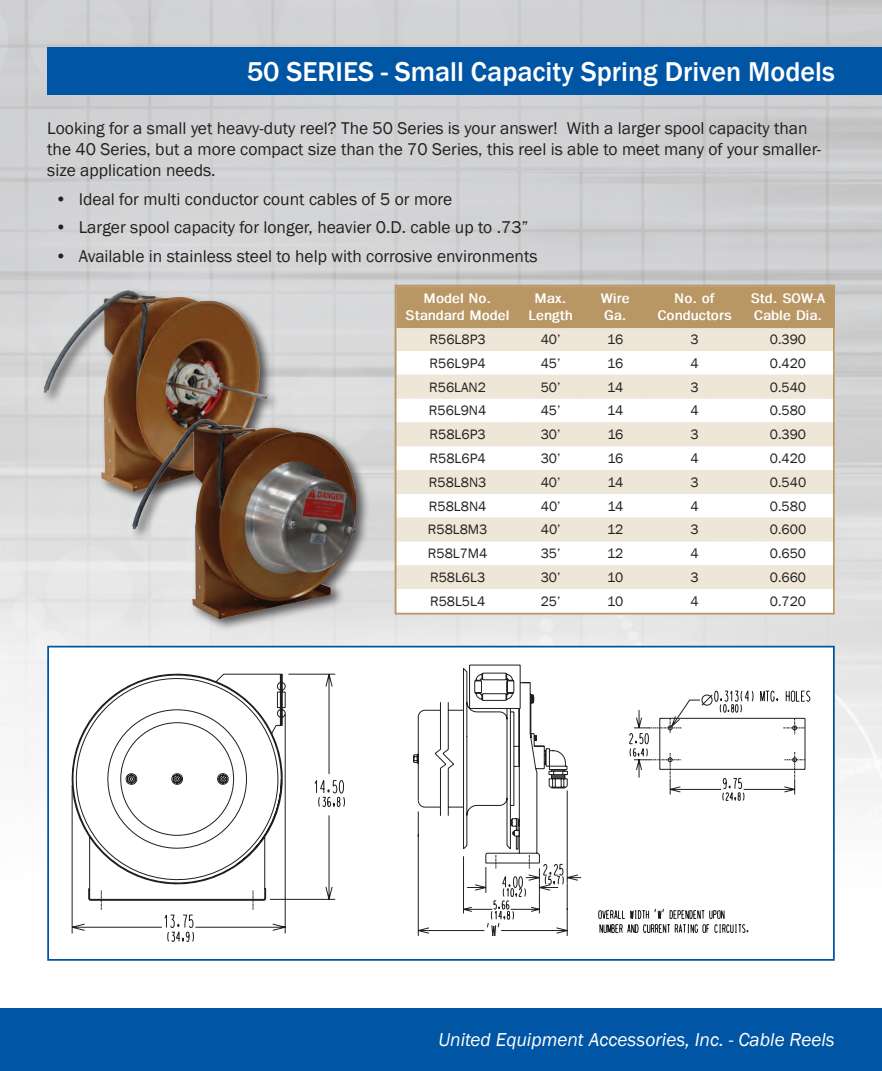
<style>
.page{position:relative;width:882px;height:1071px;background:#fff}
.page>*{position:absolute;margin:0;border:0;box-sizing:border-box;transform-origin:0 0}
.t1{font:500 28px "Franklin Gothic";color:#fff}
.t2{font:italic 19.25px "Franklin Gothic";color:#fff}
.t3{font:17.5px/21px "Franklin Gothic";color:#231f20}
.t4{font:14px "Franklin Gothic";color:#231f20}
.t5{font:700 14px/16.8px "Franklin Gothic";color:#fff}
</style>
<div class="page">
<img style="left:0;top:0;width:882px;height:803px">
<div style="left:0;top:1008px;width:882px;height:63px;background:#0155a5"></div>
<div style="left:47px;top:646px;width:788px;height:315px;background:#fff;border:2px solid #0155a5"></div>
<div style="left:47px;top:47px;width:835px;height:47px;background:#0155a5"></div>
<div style="left:398px;top:288px;width:434px;height:38px;background:#b99765"></div>
<div style="left:398px;top:328px;width:434px;height:23px;background:#eee6d7"></div>
<svg style="left:398px;top:351px;width:434px;height:261px"></svg>
<hr style="left:396px;top:326px;width:123px;height:2px;background:#b99765">
<hr style="left:519px;top:326px;width:64px;height:2px;background:#b99765">
<hr style="left:583px;top:326px;width:65px;height:2px;background:#b99765">
<hr style="left:648px;top:326px;width:93px;height:2px;background:#b99765">
<hr style="left:741px;top:326px;width:94px;height:2px;background:#b99765">
<div style="left:395px;top:285px;width:440px;height:330px;border:2px solid #b99765"></div>
<div style="left:41px;top:288px;width:239px;height:217px;background:#231f20;opacity:.75"></div>
<img style="left:44px;top:291px;width:223px;height:200px">
<div style="left:130px;top:416px;width:240px;height:216px;background:#231f20;opacity:.75"></div>
<img style="left:133px;top:420px;width:223px;height:198px">
<svg style="left:598px;top:909px;width:150px;height:25px"></svg>
<svg style="left:629px;top:690px;width:181px;height:111px"></svg>
<svg style="left:72px;top:673px;width:273px;height:269px"></svg>
<svg style="left:463px;top:665px;width:72px;height:37px"></svg>
<svg style="left:413px;top:702px;width:169px;height:234px"></svg>
<p class="t1" style="left:247px;top:55px;width:590px">50 SERIES - Small Capacity Spring Driven Models</p>
<p class="t3" style="left:47px;top:118px;width:776px">Looking for a small yet heavy-duty reel? The 50 Series is your answer! With a larger spool capacity than the 40 Series, but a more compact size than the 70 Series, this reel is able to meet many of your smaller&shy;size application needs.</p>
<p class="t3" style="left:55px;top:189px;width:399px">• Ideal for multi conductor count cables of 5 or more</p>
<p class="t3" style="left:55px;top:218px;width:475px">• Larger spool capacity for longer, heavier 0.D. cable up to .73”</p>
<p class="t3" style="left:55px;top:246px;width:484px">• Available in stainless steel to help with corrosive environments</p>
<p class="t5" style="left:424px;top:290px;width:69px">Model No.</p>
<p class="t5" style="left:406px;top:307px;width:106px">Standard Model</p>
<p class="t5" style="left:529px;top:290px;width:46px;text-align:center">Max.<br>Length</p>
<p class="t5" style="left:601px;top:290px;width:30px">Wire<br>Ga.</p>
<p class="t5" style="left:675px;top:290px;width:42px">No. of</p>
<p class="t5" style="left:657px;top:307px;width:76px">Conductors</p>
<p class="t5" style="left:751px;top:290px;width:76px">Std. SOW-A<br>Cable Dia.</p>
<p class="t4" style="left:430px;top:331px;width:58px">R56L8P3</p>
<p class="t4" style="left:541px;top:331px;width:21px">40’</p>
<p class="t4" style="left:607px;top:331px;width:17px">16</p>
<p class="t4" style="left:691px;top:331px;width:10px">3</p>
<p class="t4" style="left:770px;top:331px;width:38px">0.390</p>
<p class="t4" style="left:430px;top:354px;width:58px">R56L9P4</p>
<p class="t4" style="left:541px;top:354px;width:21px">45’</p>
<p class="t4" style="left:607px;top:354px;width:17px">16</p>
<p class="t4" style="left:691px;top:354px;width:10px">4</p>
<p class="t4" style="left:770px;top:354px;width:38px">0.420</p>
<p class="t4" style="left:429px;top:378px;width:58px">R56LAN2</p>
<p class="t4" style="left:541px;top:378px;width:21px">50’</p>
<p class="t4" style="left:607px;top:378px;width:17px">14</p>
<p class="t4" style="left:691px;top:378px;width:10px">3</p>
<p class="t4" style="left:770px;top:378px;width:38px">0.540</p>
<p class="t4" style="left:429px;top:402px;width:59px">R56L9N4</p>
<p class="t4" style="left:541px;top:402px;width:21px">45’</p>
<p class="t4" style="left:607px;top:402px;width:17px">14</p>
<p class="t4" style="left:691px;top:402px;width:10px">4</p>
<p class="t4" style="left:770px;top:402px;width:38px">0.580</p>
<p class="t4" style="left:430px;top:426px;width:58px">R58L6P3</p>
<p class="t4" style="left:541px;top:426px;width:21px">30’</p>
<p class="t4" style="left:607px;top:426px;width:17px">16</p>
<p class="t4" style="left:691px;top:426px;width:10px">3</p>
<p class="t4" style="left:770px;top:426px;width:38px">0.390</p>
<p class="t4" style="left:430px;top:450px;width:58px">R58L6P4</p>
<p class="t4" style="left:541px;top:450px;width:21px">30’</p>
<p class="t4" style="left:607px;top:450px;width:17px">16</p>
<p class="t4" style="left:691px;top:450px;width:10px">4</p>
<p class="t4" style="left:770px;top:450px;width:38px">0.420</p>
<p class="t4" style="left:429px;top:473px;width:59px">R58L8N3</p>
<p class="t4" style="left:541px;top:473px;width:21px">40’</p>
<p class="t4" style="left:607px;top:473px;width:17px">14</p>
<p class="t4" style="left:691px;top:473px;width:10px">3</p>
<p class="t4" style="left:770px;top:473px;width:38px">0.540</p>
<p class="t4" style="left:429px;top:497px;width:59px">R58L8N4</p>
<p class="t4" style="left:541px;top:497px;width:21px">40’</p>
<p class="t4" style="left:607px;top:497px;width:17px">14</p>
<p class="t4" style="left:691px;top:497px;width:10px">4</p>
<p class="t4" style="left:770px;top:497px;width:38px">0.580</p>
<p class="t4" style="left:428px;top:521px;width:61px">R58L8M3</p>
<p class="t4" style="left:541px;top:521px;width:21px">40’</p>
<p class="t4" style="left:607px;top:521px;width:18px">12</p>
<p class="t4" style="left:691px;top:521px;width:10px">3</p>
<p class="t4" style="left:770px;top:521px;width:38px">0.600</p>
<p class="t4" style="left:428px;top:545px;width:61px">R58L7M4</p>
<p class="t4" style="left:541px;top:545px;width:21px">35’</p>
<p class="t4" style="left:607px;top:545px;width:18px">12</p>
<p class="t4" style="left:691px;top:545px;width:10px">4</p>
<p class="t4" style="left:770px;top:545px;width:38px">0.650</p>
<p class="t4" style="left:430px;top:569px;width:57px">R58L6L3</p>
<p class="t4" style="left:541px;top:569px;width:21px">30’</p>
<p class="t4" style="left:607px;top:569px;width:17px">10</p>
<p class="t4" style="left:691px;top:569px;width:10px">3</p>
<p class="t4" style="left:770px;top:569px;width:38px">0.660</p>
<p class="t4" style="left:430px;top:592px;width:57px">R58L5L4</p>
<p class="t4" style="left:541px;top:592px;width:21px">25’</p>
<p class="t4" style="left:607px;top:592px;width:17px">10</p>
<p class="t4" style="left:691px;top:592px;width:10px">4</p>
<p class="t4" style="left:770px;top:592px;width:38px">0.720</p>
<p class="t2" style="left:438px;top:1028px;width:398px">United Equipment Accessories, Inc. - Cable Reels</p>
</div>
